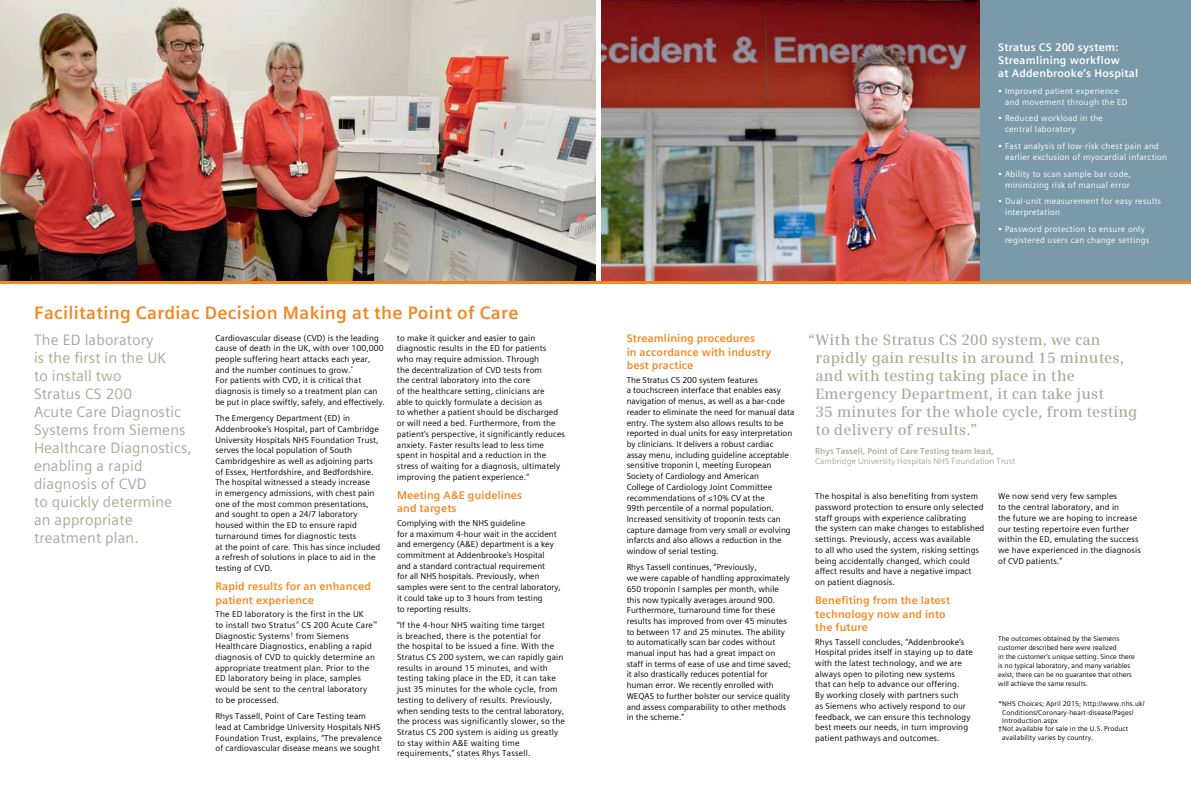
<style>
.page{position:relative;width:1191px;height:794px;background:#fff}
.page>*{position:absolute;margin:0;border:0;box-sizing:border-box;transform-origin:0 0}
.t1{font:700 18px "Siemens Sans Global";letter-spacing:.015em;color:#f6861f}
.t2{font:600 15px/18px "Siemens Serif";letter-spacing:.01em;color:#a9a897}
.t3{font:15px/18px "Siemens Sans Global";letter-spacing:.01em;color:#a9a897}
.t4{font:700 11px/13.5px "Siemens Sans Global";letter-spacing:.01em;color:#f6861f}
.t5{font:700 11px/13.2px "Siemens Sans Global";letter-spacing:.02em;color:#fff}
.t6{font:8.5px/10.7px "Siemens Sans Global";letter-spacing:.01em;color:#000}
.t7{font:8.5px/11px "Siemens Sans Global";letter-spacing:.03em;color:#fff}
.t8{font:8.5px "Siemens Sans Global";color:#a9a897}
.t9{font:700 8.5px "Siemens Sans Global";color:#a9a897}
.t10{font:7px/9px "Siemens Sans Global";color:#000}
</style>
<div class="page">
<img style="left:0;top:0;width:595px;height:281px">
<img style="left:601px;top:0;width:379px;height:281px">
<div style="left:980px;top:0;width:211px;height:283px;background:#7b9aa9"></div>
<hr style="left:0;top:281px;width:1191px;height:2px;background:#f6861f">
<h1 class="t1" style="left:34px;top:299px;width:486px">Facilitating Cardiac Decision Making at the Point of Care</h1>
<p class="t5" style="left:998px;top:40px;width:141px">Stratus CS 200 system:<br>Streamlining workflow<br>at Addenbrooke’s Hospital</p>
<p class="t7" style="left:1005px;top:85px;width:124px;text-indent:-7px">• Improved patient experience and movement through the ED</p>
<p class="t7" style="left:1005px;top:113px;width:99px;text-indent:-7px">• Reduced workload in the central laboratory</p>
<p class="t7" style="left:1005px;top:141px;width:164px;text-indent:-7px">• Fast analysis of low-risk chest pain and earlier exclusion of myocardial infarction</p>
<p class="t7" style="left:998px;top:168px;width:134px;text-align:right">• Ability to scan sample bar code, minimizing risk of manual error</p>
<p class="t7" style="left:1005px;top:196px;width:158px;text-indent:-7px">• Dual-unit measurement for easy results interpretation</p>
<p class="t7" style="left:1005px;top:224px;width:146px;text-indent:-7px">• Password protection to ensure only registered users can change settings</p>
<h2 class="t3" style="left:34px;top:331px;width:159px">The ED laboratory<br>is the first in the UK<br>to install two<br>Stratus CS 200<br>Acute Care Diagnostic<br>Systems from Siemens<br>Healthcare Diagnostics, enabling a rapid diagnosis of CVD<br>to quickly determine an appropriate treatment plan.</h2>
<h2 class="t2" style="left:815px;top:331px;width:323px;text-indent:-7px">“With the Stratus CS 200 system, we can rapidly gain results in around 15 minutes, and with testing taking place in the Emergency Department, it can take just<br>35 minutes for the whole cycle, from testing to delivery of results.”</h2>
<p class="t4" style="left:626px;top:332px;width:146px">Streamlining procedures<br>in accordance with industry best practice</p>
<p class="t6" style="left:626px;top:374px;width:169px">The Stratus CS 200 system features<br>a touchscreen interface that enables easy navigation of menus, as well as a bar-code reader to eliminate the need for manual data entry. The system also allows results to be reported in dual units for easy interpretation by clinicians. It delivers a robust cardiac assay menu, including guideline acceptable sensitive troponin I, meeting European Society of Cardiology and American<br>College of Cardiology Joint Committee recommendations of ≤10% CV at the<br>99th percentile of a normal population.<br>Increased sensitivity of troponin tests can capture damage from very small or evolving infarcts and also allows a reduction in the window of serial testing.</p>
<p class="t6" style="left:626px;top:562px;width:166px">Rhys Tassell continues, “Previously,<br>we were capable of handling approximately 650 troponin I samples per month, while this now typically averages around 900.<br>Furthermore, turnaround time for these results has improved from over 45 minutes to between 17 and 25 minutes. The ability to automatically scan bar codes without manual input has had a great impact on staff in terms of ease of use and time saved; it also drastically reduces potential for human error. We recently enrolled with WEQAS to further bolster our service quality and assess comparability to other methods in the scheme.”</p>
<p class="t6" style="left:215px;top:332px;width:171px">Cardiovascular disease (CVD) is the leading cause of death in the UK, with over 100,000 people suffering heart attacks each year, and the number continues to grow.<sup>*<br></sup>For patients with CVD, it is critical that diagnosis is timely so a treatment plan can be put in place swiftly, safely, and effectively.</p>
<p class="t6" style="left:215px;top:413px;width:166px">The Emergency Department (ED) in Addenbrooke’s Hospital, part of Cambridge University Hospitals NHS Foundation Trust, serves the local population of South Cambridgeshire as well as adjoining parts of Essex, Hertfordshire, and Bedfordshire.<br>The hospital witnessed a steady increase<br>in emergency admissions, with chest pain one of the most common presentations, and sought to open a 24/7 laboratory housed within the ED to ensure rapid turnaround times for diagnostic tests<br>at the point of care. This has since included a refresh of solutions in place to aid in the testing of CVD.</p>
<p class="t4" style="left:215px;top:579px;width:157px">Rapid results for an enhanced patient experience</p>
<p class="t6" style="left:215px;top:609px;width:163px">The ED laboratory is the first in the UK<br>to install two Stratus<sup>®</sup> CS 200 Acute Care<sup>™ </sup>Diagnostic Systems<sup>†</sup> from Siemens Healthcare Diagnostics, enabling a rapid diagnosis of CVD to quickly determine an appropriate treatment plan. Prior to the ED laboratory being in place, samples would be sent to the central laboratory to be processed.</p>
<p class="t6" style="left:215px;top:711px;width:168px">Rhys Tassell, Point of Care Testing team lead at Cambridge University Hospitals NHS Foundation Trust, explains, “The prevalence of cardiovascular disease means we sought</p>
<p class="t6" style="left:397px;top:332px;width:170px">to make it quicker and easier to gain diagnostic results in the ED for patients<br>who may require admission. Through<br>the decentralization of CVD tests from<br>the central laboratory into the core<br>of the healthcare setting, clinicians are<br>able to quickly formulate a decision as<br>to whether a patient should be discharged or will need a bed. Furthermore, from the patient’s perspective, it significantly reduces anxiety. Faster results lead to less time spent in hospital and a reduction in the stress of waiting for a diagnosis, ultimately improving the patient experience.”</p>
<p class="t4" style="left:397px;top:488px;width:127px">Meeting A&amp;E guidelines and targets</p>
<p class="t6" style="left:397px;top:517px;width:166px">Complying with the NHS guideline<br>for a maximum 4-hour wait in the accident and emergency (A&amp;E) department is a key commitment at Addenbrooke’s Hospital<br>and a standard contractual requirement<br>for all NHS hospitals. Previously, when samples were sent to the central laboratory, it could take up to 3 hours from testing<br>to reporting results.</p>
<p class="t6" style="left:397px;top:619px;width:169px">“If the 4-hour NHS waiting time target<br>is breached, there is the potential for<br>the hospital to be issued a fine. With the Stratus CS 200 system, we can rapidly gain results in around 15 minutes, and with testing taking place in the ED, it can take just 35 minutes for the whole cycle, from testing to delivery of results. Previously, when sending tests to the central laboratory, the process was significantly slower, so the Stratus CS 200 system is aiding us greatly to stay within A&amp;E waiting time requirements,” states Rhys Tassell.</p>
<p class="t9" style="left:815px;top:444px;width:180px">Rhys Tassell, Point of Care Testing team lead,</p>
<p class="t8" style="left:815px;top:454px;width:202px">Cambridge University Hospitals NHS Foundation Trust</p>
<p class="t6" style="left:815px;top:491px;width:171px">The hospital is also benefiting from system password protection to ensure only selected staff groups with experience calibrating<br>the system can make changes to established settings. Previously, access was available<br>to all who used the system, risking settings being accidentally changed, which could affect results and have a negative impact<br>on patient diagnosis.</p>
<p class="t4" style="left:815px;top:593px;width:136px">Benefiting from the latest technology now and into the future</p>
<p class="t6" style="left:815px;top:636px;width:159px">Rhys Tassell concludes, “Addenbrooke’s Hospital prides itself in staying up to date with the latest technology, and we are always open to piloting new systems<br>that can help to advance our offering.<br>By working closely with partners such<br>as Siemens who actively respond to our feedback, we can ensure this technology best meets our needs, in turn improving patient pathways and outcomes.</p>
<p class="t6" style="left:998px;top:491px;width:144px">We now send very few samples<br>to the central laboratory, and in<br>the future we are hoping to increase our testing repertoire even further within the ED, emulating the success we have experienced in the diagnosis of CVD patients.”</p>
<p class="t10" style="left:998px;top:634px;width:138px">The outcomes obtained by the Siemens customer described here were realized<br>in the customer’s unique setting. Since there is no typical laboratory, and many variables exist, there can be no guarantee that others will achieve the same results.</p>
<p class="t10" style="left:998px;top:699px;width:148px">*NHS Choices; April 2015; http://www.nhs.uk/</p>
<p class="t10" style="left:1002px;top:707px;width:133px">Conditions/Coronary-heart-disease/Pages/</p>
<p class="t10" style="left:1002px;top:716px;width:57px">Introduction.aspx</p>
<p class="t10" style="left:998px;top:724px;width:132px">†Not available for sale in the U.S. Product</p>
<p class="t10" style="left:1002px;top:733px;width:92px">availability varies by country.</p>
</div>
